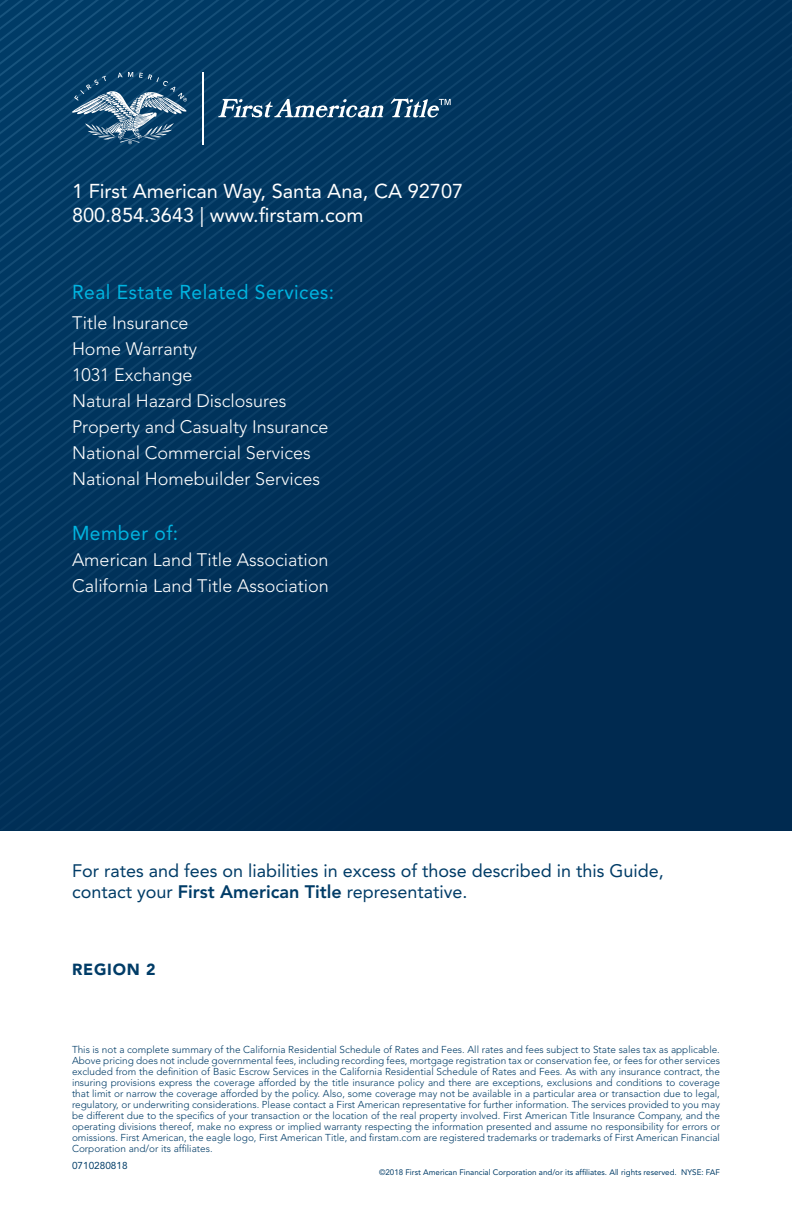
<style>
.page{position:relative;width:792px;height:1224px;background:#fff}
.page>*{position:absolute;margin:0;border:0;box-sizing:border-box;transform-origin:0 0}
.t1{font:20px/24px "Avenir LT Std";color:#fff}
.t2{font:20px "Avenir LT Std";letter-spacing:.025em;color:#00b4e0;scale:.96 1}
.t3{font:300 18px/26px "Avenir LT Std";color:#fff}
.t4{font:18px/21.6px "Avenir LT Std";color:#003c67}
.t5{font:900 16px "Avenir LT Std";letter-spacing:.05em;color:#003c67}
.t6{font:300 10px/11px "Avenir LT Std";color:#003c67;text-align:justify}
.t7{font:10px "Avenir LT Std";color:#003c67}
.t8{font:8px "Avenir LT Std";color:#003c67}
.s1{font-weight:800}
</style>
<div class="page">
<div style="left:0;top:0;width:792px;height:830px;background:#003057"></div>
<svg style="left:391px;top:98px;width:60px;height:21px"></svg>
<svg style="left:0;top:0;width:383px;height:315px"></svg>
<hr style="left:203px;top:72px;width:1px;height:72px;background:#fff">
<h1 class="t1" style="left:72px;top:179px;width:393px">1 First American Way, Santa Ana, CA 92707<br>800.854.3643 | www.firstam.com</h1>
<h1 class="t2" style="left:72px;top:280px;width:275px">Real Estate Related Services:</h1>
<h2 class="t3" style="left:72px;top:310px;width:258px">Title Insurance<br>Home Warranty<br>1031 Exchange<br>Natural Hazard Disclosures<br>Property and Casualty Insurance<br>National Commercial Services<br>National Homebuilder Services</h2>
<h1 class="t2" style="left:72px;top:522px;width:112px">Member of:</h1>
<h2 class="t3" style="left:72px;top:547px;width:258px">American Land Title Association<br>California Land Title Association</h2>
<h2 class="t4" style="left:72px;top:860px;width:593px">For rates and fees on liabilities in excess of those described in this Guide, contact your <span class="s1">First American Title</span> representative.</h2>
<h3 class="t5" style="left:72px;top:959px;width:85px">REGION 2</h3>
<p class="t6" style="left:72px;top:1044px;width:650px">This is not a complete summary of the California Residential Schedule of Rates and Fees. All rates and fees subject to State sales tax as applicable.<br>Above pricing does not include governmental fees, including recording fees, mortgage registration tax or conservation fee, or fees for other services excluded from the definition of Basic Escrow Services in the California Residential Schedule of Rates and Fees. As with any insurance contract, the insuring provisions express the coverage afforded by the title insurance policy and there are exceptions, exclusions and conditions to coverage that limit or narrow the coverage afforded by the policy. Also, some coverage may not be available in a particular area or transaction due to legal, regulatory, or underwriting considerations. Please contact a First American representative for further information. The services provided to you may be different due to the specifics of your transaction or the location of the real property involved. First American Title Insurance Company, and the operating divisions thereof, make no express or implied warranty respecting the information presented and assume no responsibility for errors or omissions. First American, the eagle logo, First American Title, and firstam.com are registered trademarks or trademarks of First American Financial Corporation and/or its affiliates.</p>
<p class="t7" style="left:72px;top:1159px;width:57px">0710280818</p>
<p class="t8" style="left:379px;top:1168px;width:342px">©2018 First American Financial Corporation and/or its affiliates. All rights reserved. NYSE: FAF</p>
</div>
